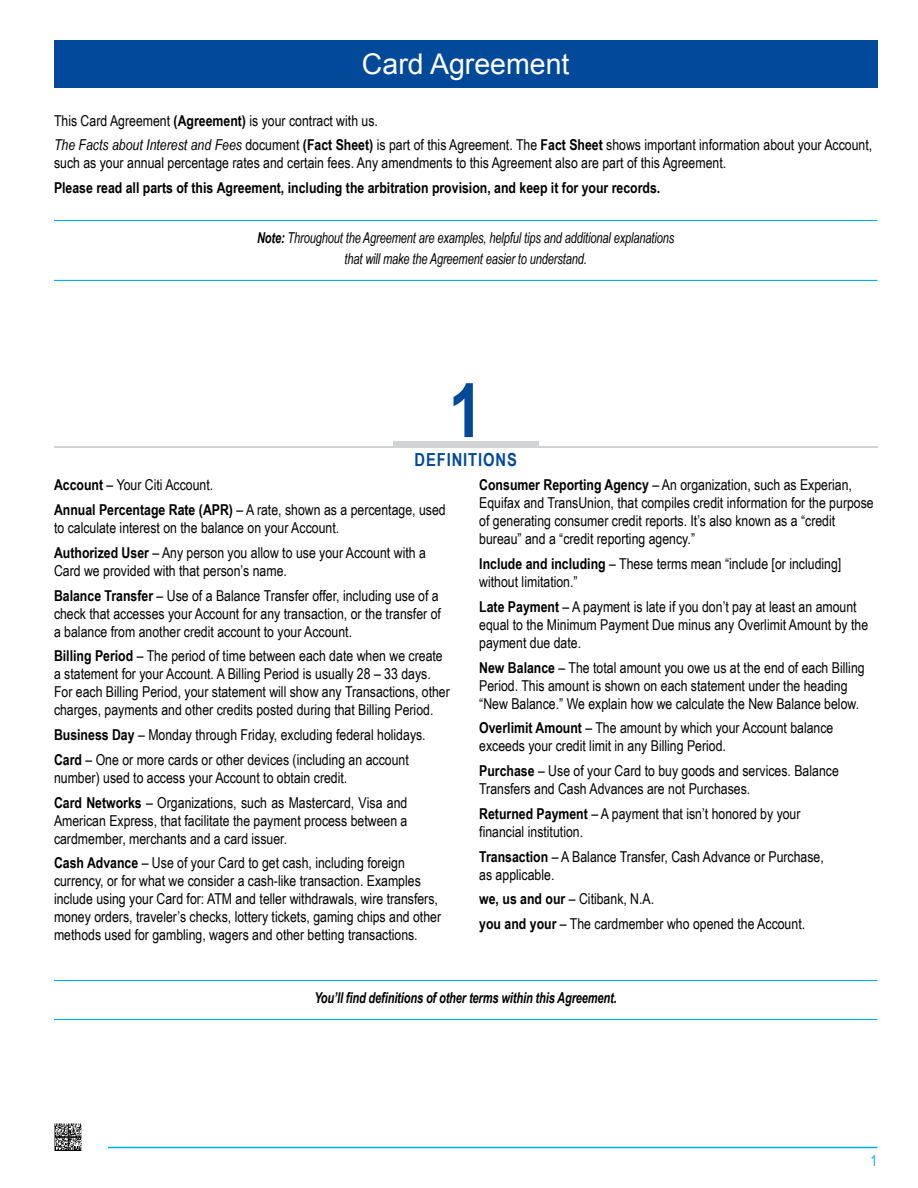
<style>
.page{position:relative;width:918px;height:1188px;background:#fff}
.page>*{position:absolute;margin:0;border:0;box-sizing:border-box;transform-origin:0 0}
.t1{font:700 75px "Arial Narrow";color:#03499a}
.t2{font:28.5px "Arial";color:#fff}
.t3{font:700 18px "Arial Narrow";letter-spacing:.05em;color:#03499a}
.t4{font:15px/18px "Arial Narrow";color:#000}
.t5{font:italic 15px/21px "Arial Narrow";letter-spacing:-.01em;color:#000;text-align:center;scale:.9 1}
.t6{font:700 15px "Arial Narrow";color:#000}
.t7{font:italic 700 15px "Arial Narrow";letter-spacing:-.01em;color:#000;scale:.9 1}
.t8{font:15px "Arial Narrow";color:#00aeef}
.s1{font-weight:700}
.s2{font-style:italic}
.s3{font-family:"Arial"}
</style>
<div class="page">
<div style="left:54px;top:40px;width:824px;height:48px;background:#03499a"></div>
<hr style="left:54px;top:220px;width:824px;height:1px;background:#00aeef">
<hr style="left:54px;top:280px;width:824px;height:1px;background:#00aeef">
<hr style="left:54px;top:980px;width:823px;height:1px;background:#00aeef">
<hr style="left:54px;top:1019px;width:823px;height:1px;background:#00aeef">
<img style="left:54px;top:1124px;width:27px;height:26px">
<hr style="left:108px;top:1147px;width:770px;height:1px;background:#00aeef">
<div style="left:393px;top:441px;width:146px;height:6px;background:#d1d3d4"></div>
<hr style="left:54px;top:447px;width:823px;height:1px;background:#d1d3d4">
<h2 class="t2" style="left:362px;top:46px;width:209px">Card Agreement</h2>
<p class="t4" style="left:54px;top:111px;width:326px">This Card Agreement <span class="s1">(Agreement)</span> is your contract with us.</p>
<p class="t4" style="left:54px;top:136px;width:820px"><span class="s2">The Facts about Interest and Fees</span> document <span class="s1">(Fact Sheet)</span> is part of this Agreement. The <span class="s1">Fact Sheet</span> shows important information about your Account, such as your annual percentage rates and certain fees. Any amendments to this Agreement also are part of this Agreement.</p>
<p class="t6" style="left:54px;top:177px;width:608px">Please read all parts of this Agreement, including the arbitration provision, and keep it for your records.</p>
<p class="t5" style="left:257px;top:227px;width:465px"><span class="s1">Note:</span> Throughout the Agreement are examples, helpful tips and additional explanations that will make the Agreement easier to understand.</p>
<h3 class="t1" style="left:449px;top:354px;width:36px">1</h3>
<h3 class="t3" style="left:415px;top:446px;width:104px">DEFINITIONS</h3>
<h4 class="t4" style="left:54px;top:476px;width:161px"><span class="s1">Account</span> – Your Citi Account.</h4>
<h4 class="t4" style="left:54px;top:500px;width:393px"><span class="s1">Annual Percentage Rate (APR)</span> – A rate, shown as a percentage, used</h4>
<p class="t4" style="left:54px;top:518px;width:287px">to calculate interest on the balance on your Account.</p>
<h4 class="t4" style="left:54px;top:543px;width:373px"><span class="s1">Authorized User</span> – Any person you allow to use your Account with a</h4>
<p class="t4" style="left:54px;top:561px;width:234px">Card we provided with that person’s name.</p>
<h4 class="t4" style="left:54px;top:586px;width:386px"><span class="s1">Balance Transfer</span> – Use of a Balance Transfer offer, including use of a</h4>
<p class="t4" style="left:54px;top:604px;width:389px">check that accesses your Account for any transaction, or the transfer of</p>
<p class="t4" style="left:54px;top:622px;width:300px">a balance from another credit account to your Account.</p>
<h4 class="t4" style="left:54px;top:647px;width:390px"><span class="s1">Billing Period</span> – The period of time between each date when we create</h4>
<p class="t4" style="left:54px;top:665px;width:397px">a statement for your Account. A Billing Period is usually 28 – 33 days.<br>For each Billing Period, your statement will show any Transactions, other charges, payments and other credits posted during that Billing Period.</p>
<h4 class="t4" style="left:54px;top:725px;width:373px"><span class="s1">Business Day</span> – Monday through Friday, excluding federal holidays.</h4>
<h4 class="t4" style="left:54px;top:750px;width:356px"><span class="s1">Card</span> – One or more cards or other devices (including an account</h4>
<p class="t4" style="left:54px;top:768px;width:295px">number) used to access your Account to obtain credit.</p>
<h4 class="t4" style="left:54px;top:793px;width:355px"><span class="s1">Card Networks</span> – Organizations, such as Master<span class="s3">c</span>ard, Visa and</h4>
<p class="t4" style="left:54px;top:811px;width:355px">American Express, that facilitate the payment process between a cardmember, merchants and a card issuer.</p>
<h4 class="t4" style="left:54px;top:854px;width:352px"><span class="s1">Cash Advance</span> – Use of your Card to get cash, including foreign</h4>
<p class="t4" style="left:54px;top:872px;width:389px">currency, or for what we consider a cash-like transaction. Examples include using your Card for: ATM and teller withdrawals, wire transfers, money orders, traveler’s checks, lottery tickets, gaming chips and other methods used for gambling, wagers and other betting transactions.</p>
<h4 class="t4" style="left:479px;top:476px;width:374px"><span class="s1">Consumer Reporting Agency</span> – An organization, such as Experian,</h4>
<p class="t4" style="left:479px;top:494px;width:396px">Equifax and TransUnion, that compiles credit information for the purpose of generating consumer credit reports. It’s also known as a “credit bureau” and a “credit reporting agency.”</p>
<h4 class="t4" style="left:479px;top:554px;width:364px"><span class="s1">Include and including</span> – These terms mean “include [or including]</h4>
<p class="t4" style="left:479px;top:572px;width:100px">without limitation.”</p>
<h4 class="t4" style="left:479px;top:597px;width:379px"><span class="s1">Late Payment</span> – A payment is late if you don’t pay at least an amount</h4>
<p class="t4" style="left:479px;top:615px;width:391px">equal to the Minimum Payment Due minus any Overlimit Amount by the payment due date.</p>
<h4 class="t4" style="left:479px;top:658px;width:387px"><span class="s1">New Balance</span> – The total amount you owe us at the end of each Billing</h4>
<p class="t4" style="left:479px;top:676px;width:381px">Period. This amount is shown on each statement under the heading “New Balance.” We explain how we calculate the New Balance below.</p>
<h4 class="t4" style="left:479px;top:719px;width:356px"><span class="s1">Overlimit Amount</span> – The amount by which your Account balance</h4>
<p class="t4" style="left:479px;top:737px;width:248px">exceeds your credit limit in any Billing Period.</p>
<h4 class="t4" style="left:479px;top:761px;width:361px"><span class="s1">Purchase</span> – Use of your Card to buy goods and services. Balance</h4>
<p class="t4" style="left:479px;top:779px;width:273px">Transfers and Cash Advances are not Purchases.</p>
<h4 class="t4" style="left:479px;top:804px;width:323px"><span class="s1">Returned Payment</span> – A payment that isn’t honored by your</h4>
<p class="t4" style="left:479px;top:822px;width:105px">financial institution.</p>
<h4 class="t4" style="left:479px;top:847px;width:346px"><span class="s1">Transaction</span> – A Balance Transfer, Cash Advance or Purchase,</h4>
<p class="t4" style="left:479px;top:865px;width:77px">as applicable.</p>
<h4 class="t4" style="left:479px;top:890px;width:177px"><span class="s1">we, us and our</span> – Citibank, N.A.</h4>
<h4 class="t4" style="left:479px;top:914px;width:327px"><span class="s1">you and your</span> – The cardmember who opened the Account.</h4>
<p class="t7" style="left:315px;top:986px;width:337px">You’ll find definitions of other terms within this Agreement.</p>
<p class="t8" style="left:871px;top:1150px;width:8px">1</p>
</div>
